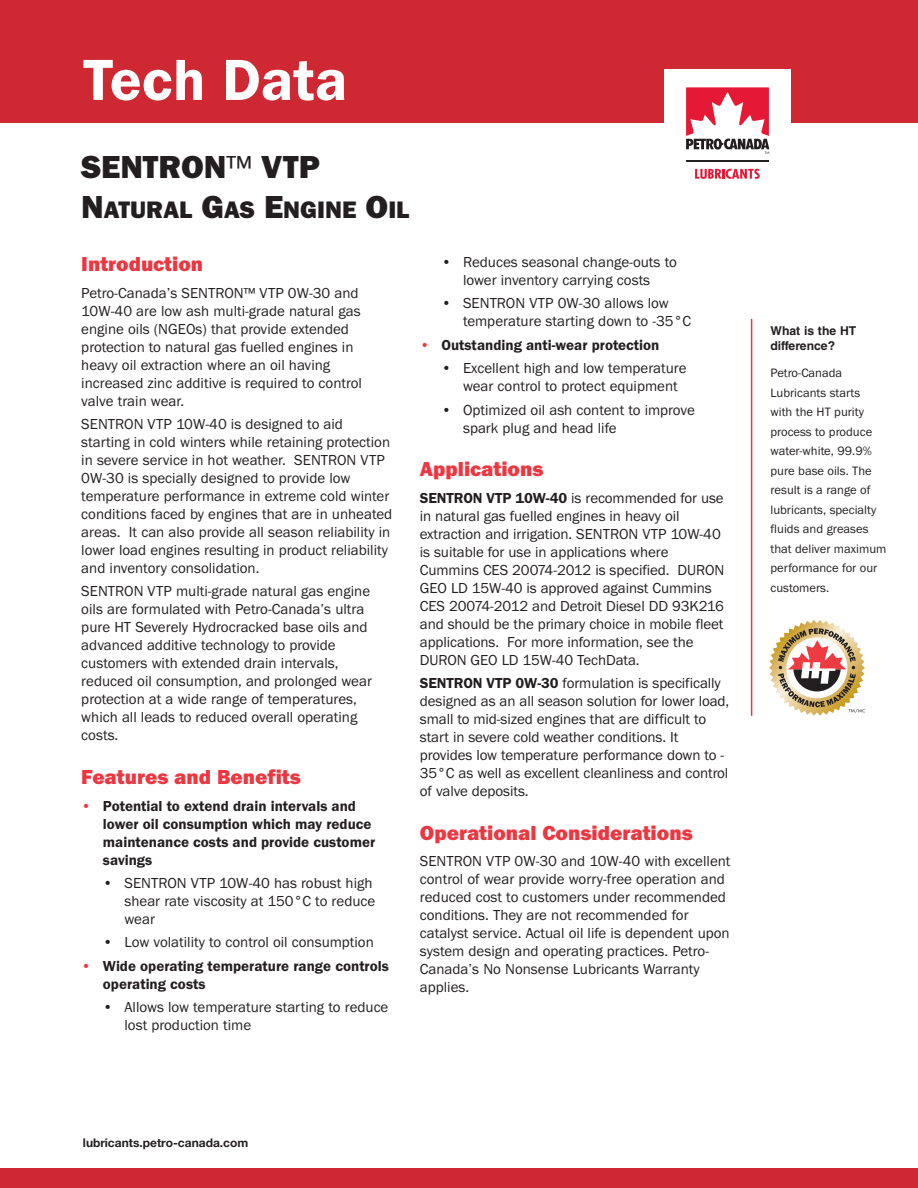
<style>
.page{position:relative;width:918px;height:1188px;background:#fff}
.page>*{position:absolute;margin:0;border:0;box-sizing:border-box;transform-origin:0 0}
.t1{font:600 60px "Franklin Gothic";color:#fff}
.t2{font:800 33px "Franklin Gothic";color:#231f20}
.t3{font:800 24.75px "Franklin Gothic";color:#231f20}
.t4{font:800 21px "Franklin Gothic";color:#ee3640}
.t5{font:15px/18px "Franklin Gothic";color:#231f20}
.t6{font:600 15px/18px "Franklin Gothic";color:#231f20}
.t7{font:12.6px/19.5px "Franklin Gothic";color:#231f20}
.t8{font:700 12.15px/14.7px "Helvetica LT Std";color:#231f20}
.t9{font:700 12px "Helvetica Neue LT Std";color:#231f20}
.s1{font-weight:400}
.s2{font-size:33px}
.s3{color:#ee3640}
.s4{font-weight:600}
</style>
<div class="page">
<div style="left:0;top:1168px;width:918px;height:20px;background:#ce2833"></div>
<hr style="left:751px;top:319px;width:1px;height:397px;background:#ee3640">
<svg style="left:769px;top:620px;width:96px;height:96px"></svg>
<svg style="left:686px;top:87px;width:83px;height:67px"></svg>
<hr style="left:686px;top:160px;width:83px;height:2px;background:#231f20">
<svg style="left:695px;top:169px;width:65px;height:10px"></svg>
<div style="left:0;top:0;width:664px;height:123px;background:#ce2833"></div>
<div style="left:791px;top:0;width:127px;height:123px;background:#ce2833"></div>
<div style="left:651px;top:0;width:170px;height:68px;background:#ce2833"></div>
<h1 class="t1" style="left:83px;top:44px;width:266px">Tech Data</h1>
<h2 class="t2" style="left:81px;top:148px;width:240px">SENTRON<span class="s1">™</span> VTP</h2>
<h3 class="t3" style="left:81px;top:195px;width:330px"><span class="s2">N</span>ATURAL <span class="s2">G</span>AS <span class="s2">E</span>NGINE <span class="s2">O</span>IL</h3>
<h3 class="t4" style="left:81px;top:252px;width:123px">Introduction</h3>
<p class="t5" style="left:81px;top:283px;width:282px">Petro-Canada’s SENTRON™ VTP 0W-30 and 10W-40 are low ash multi-grade natural gas engine oils (NGEOs) that provide extended protection to natural gas fuelled engines in heavy oil extraction where an oil having increased zinc additive is required to control valve train wear.</p>
<p class="t5" style="left:81px;top:415px;width:312px">SENTRON VTP 10W-40 is designed to aid starting in cold winters while retaining protection in severe service in hot weather. SENTRON VTP 0W-30 is specially designed to provide low temperature performance in extreme cold winter conditions faced by engines that are in unheated areas. It can also provide all season reliability in lower load engines resulting in product reliability and inventory consolidation.</p>
<p class="t5" style="left:81px;top:582px;width:292px">SENTRON VTP multi-grade natural gas engine oils are formulated with Petro-Canada’s ultra pure HT Severely Hydrocracked base oils and advanced additive technology to provide customers with extended drain intervals, reduced oil consumption, and prolonged wear protection at a wide range of temperatures, which all leads to reduced overall operating costs.</p>
<h3 class="t4" style="left:81px;top:765px;width:221px">Features and Benefits</h3>
<p class="t6" style="left:103px;top:796px;width:274px;text-indent:-22px"><span class="s3">•</span> Potential to extend drain intervals and lower oil consumption which may reduce maintenance costs and provide customer savings</p>
<p class="t5" style="left:125px;top:874px;width:252px;text-indent:-22px">• SENTRON VTP 10W-40 has robust high shear rate viscosity at 150°C to reduce wear</p>
<p class="t5" style="left:103px;top:933px;width:272px">• Low volatility to control oil consumption</p>
<p class="t6" style="left:103px;top:957px;width:287px;text-indent:-22px"><span class="s3">•</span> Wide operating temperature range controls operating costs</p>
<p class="t5" style="left:125px;top:998px;width:265px;text-indent:-22px">• Allows low temperature starting to reduce lost production time</p>
<p class="t5" style="left:441px;top:253px;width:237px;text-align:center">• Reduces seasonal change-outs to lower inventory carrying costs</p>
<p class="t5" style="left:463px;top:294px;width:230px;text-indent:-22px">• SENTRON VTP 0W-30 allows low temperature starting down to -35°C</p>
<p class="t6" style="left:420px;top:336px;width:241px"><span class="s3">•</span> Outstanding anti-wear protection</p>
<p class="t5" style="left:463px;top:359px;width:225px;text-indent:-22px">• Excellent high and low temperature wear control to protect equipment</p>
<p class="t5" style="left:463px;top:400px;width:233px;text-indent:-22px">• Optimized oil ash content to improve spark plug and head life</p>
<h3 class="t4" style="left:420px;top:457px;width:125px">Applications</h3>
<p class="t5" style="left:420px;top:489px;width:306px"><span class="s4">SENTRON VTP 10W-40</span> is recommended for use in natural gas fuelled engines in heavy oil extraction and irrigation. SENTRON VTP 10W-40 is suitable for use in applications where Cummins CES 20074-2012 is specified. DURON GEO LD 15W-40 is approved against Cummins CES 20074-2012 and Detroit Diesel DD 93K216 and should be the primary choice in mobile fleet applications. For more information, see the DURON GEO LD 15W-40 TechData.</p>
<p class="t5" style="left:420px;top:674px;width:311px"><span class="s4">SENTRON VTP 0W-30</span> formulation is specifically designed as an all season solution for lower load, small to mid-sized engines that are difficult to start in severe cold weather conditions. It provides low temperature performance down to - 35°C as well as excellent cleanliness and control of valve deposits.</p>
<h3 class="t4" style="left:420px;top:820px;width:274px">Operational Considerations</h3>
<p class="t5" style="left:420px;top:852px;width:312px">SENTRON VTP 0W-30 and 10W-40 with excellent control of wear provide worry-free operation and reduced cost to customers under recommended conditions. They are not recommended for catalyst service. Actual oil life is dependent upon system design and operating practices. Petro-Canada’s No Nonsense Lubricants Warranty applies.</p>
<p class="t8" style="left:771px;top:325px;width:87px">What is the HT difference?</p>
<p class="t7" style="left:771px;top:363px;width:117px">Petro-Canada<br>Lubricants starts<br>with the HT purity process to produce water-white, 99.9% pure base oils. The result is a range of lubricants, specialty fluids and greases that deliver maximum performance for our customers.</p>
<p class="t9" style="left:83px;top:1138px;width:167px">lubricants.petro-canada.com</p>
</div>
